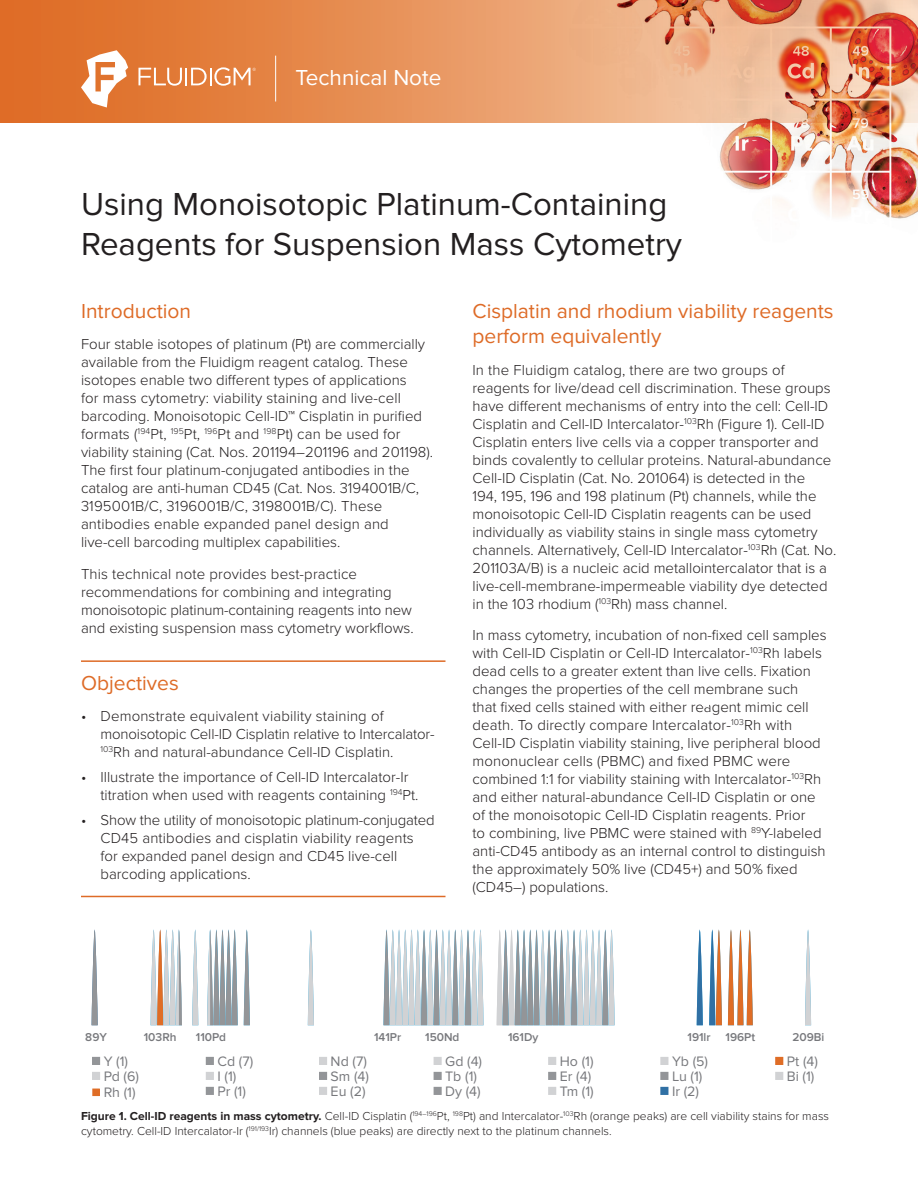
<style>
.page{position:relative;width:918px;height:1188px;background:#fff}
.page>*{position:absolute;margin:0;border:0;box-sizing:border-box;transform-origin:0 0}
.t1{font:33px/39.6px "Proxima Nova";color:#231f20}
.t2{font:22.5px "Proxima Nova";color:#fff}
.t3{font:21px/25.2px "Proxima Nova";color:#de6b27}
.t4{font:300 15px/18px "Proxima Nova";color:#231f20}
.t5{font:14.25px/15px "Proxima Nova";color:#77787c}
.t6{font:300 12px/15px "Proxima Nova";color:#231f20}
.t7{font:600 11.85px "Proxima Nova";color:#77787c}
.s1{font-weight:700}
</style>
<div class="page">
<svg style="left:0;top:0;width:564px;height:122px;background:#e5884b"></svg>
<svg style="left:81px;top:50px;width:47px;height:58px"></svg>
<svg style="left:138px;top:67px;width:118px;height:19px"></svg>
<img style="left:564px;top:0;width:354px;height:219px">
<hr style="left:275px;top:56px;width:1px;height:46px;background:#fff">
<hr style="left:81px;top:660px;width:365px;height:2px;background:#de6b27">
<hr style="left:81px;top:896px;width:365px;height:1px;background:#de6b27">
<div style="left:775px;top:1072px;width:8px;height:8px;border:2px solid #d1d2d4"></div>
<div style="left:775px;top:1057px;width:8px;height:8px;border:2px solid #df6d26"></div>
<div style="left:661px;top:1088px;width:7px;height:6px;background:#3070a4"></div>
<div style="left:660px;top:1087px;width:8px;height:8px;border:2px solid #3070a4"></div>
<div style="left:661px;top:1073px;width:7px;height:6px;background:#939598"></div>
<div style="left:660px;top:1072px;width:8px;height:8px;border:2px solid #939598"></div>
<div style="left:548px;top:1072px;width:8px;height:8px;border:2px solid #939598"></div>
<div style="left:548px;top:1087px;width:8px;height:8px;border:2px solid #d1d2d4"></div>
<div style="left:434px;top:1073px;width:7px;height:6px;background:#939598"></div>
<div style="left:434px;top:1072px;width:8px;height:8px;border:2px solid #939598"></div>
<div style="left:434px;top:1088px;width:7px;height:6px;background:#939598"></div>
<div style="left:434px;top:1087px;width:8px;height:8px;border:2px solid #939598"></div>
<div style="left:548px;top:1057px;width:8px;height:8px;border:2px solid #d1d2d4"></div>
<div style="left:92px;top:1057px;width:8px;height:8px;border:2px solid #939598"></div>
<div style="left:206px;top:1072px;width:8px;height:8px;border:2px solid #d1d2d4"></div>
<div style="left:661px;top:1058px;width:7px;height:6px;background:#d1d2d4"></div>
<div style="left:660px;top:1057px;width:8px;height:8px;border:2px solid #d1d2d4"></div>
<div style="left:92px;top:1072px;width:8px;height:8px;border:2px solid #d1d2d4"></div>
<div style="left:206px;top:1087px;width:8px;height:8px;border:2px solid #939598"></div>
<svg style="left:94px;top:1091px;width:4px;height:3px"></svg>
<div style="left:92px;top:1089px;width:8px;height:7px;border:1px solid #df6d26"></div>
<div style="left:319px;top:1057px;width:8px;height:8px;border:2px solid #d1d2d4"></div>
<div style="left:319px;top:1072px;width:8px;height:8px;border:2px solid #939598"></div>
<div style="left:319px;top:1087px;width:8px;height:8px;border:2px solid #d1d2d4"></div>
<div style="left:434px;top:1058px;width:7px;height:6px;background:#d1d2d4"></div>
<div style="left:434px;top:1057px;width:8px;height:8px;border:2px solid #d1d2d4"></div>
<div style="left:206px;top:1057px;width:8px;height:8px;border:2px solid #939598"></div>
<svg style="left:308px;top:929px;width:6px;height:96px"></svg>
<svg style="left:383px;top:929px;width:101px;height:96px"></svg>
<svg style="left:697px;top:929px;width:6px;height:96px"></svg>
<svg style="left:709px;top:929px;width:13px;height:96px"></svg>
<svg style="left:728px;top:929px;width:25px;height:96px"></svg>
<svg style="left:805px;top:929px;width:6px;height:96px"></svg>
<svg style="left:92px;top:929px;width:6px;height:96px"></svg>
<svg style="left:192px;top:929px;width:6px;height:96px"></svg>
<svg style="left:497px;top:929px;width:118px;height:96px"></svg>
<svg style="left:244px;top:929px;width:6px;height:96px"></svg>
<svg style="left:207px;top:929px;width:31px;height:96px"></svg>
<svg style="left:151px;top:929px;width:31px;height:96px"></svg>
<p class="t2" style="left:296px;top:65px;width:147px">Technical Note</p>
<p class="t1" style="left:81px;top:185px;width:603px">Using Monoisotopic Platinum-Containing<br>Reagents for Suspension Mass Cytometry</p>
<p class="t3" style="left:81px;top:299px;width:112px">Introduction</p>
<p class="t4" style="left:81px;top:335px;width:354px">Four stable isotopes of platinum (Pt) are commercially available from the Fluidigm reagent catalog. These isotopes enable two different types of applications<br>for mass cytometry: viability staining and live-cell barcoding. Monoisotopic Cell-ID™ Cisplatin in purified formats (<sup>194</sup>Pt, <sup>195</sup>Pt, <sup>196</sup>Pt and <sup>198</sup>Pt) can be used for viability staining (Cat. Nos. 201194–201196 and 201198).<br>The first four platinum-conjugated antibodies in the catalog are anti-human CD45 (Cat. Nos. 3194001B/C, 3195001B/C, 3196001B/C, 3198001B/C). These antibodies enable expanded panel design and live-cell barcoding multiplex capabilities.</p>
<p class="t4" style="left:81px;top:564px;width:334px">This technical note provides best-practice recommendations for combining and integrating monoisotopic platinum-containing reagents into new and existing suspension mass cytometry workflows.</p>
<p class="t3" style="left:81px;top:671px;width:99px">Objectives</p>
<p class="t4" style="left:100px;top:707px;width:336px;text-indent:-20px">• Demonstrate equivalent viability staining of monoisotopic Cell-ID Cisplatin relative to Intercalator-<br><sup>103</sup>Rh and natural-abundance Cell-ID Cisplatin.</p>
<p class="t4" style="left:100px;top:767px;width:320px;text-indent:-20px">• Illustrate the importance of Cell-ID Intercalator-Ir titration when used with reagents containing <sup>194</sup>Pt.</p>
<p class="t4" style="left:100px;top:810px;width:336px;text-indent:-20px">• Show the utility of monoisotopic platinum-conjugated CD45 antibodies and cisplatin viability reagents for expanded panel design and CD45 live-cell barcoding applications.</p>
<p class="t3" style="left:472px;top:299px;width:363px">Cisplatin and rhodium viability reagents perform equivalently</p>
<p class="t4" style="left:472px;top:360px;width:365px">In the Fluidigm catalog, there are two groups of reagents for live/dead cell discrimination. These groups have different mechanisms of entry into the cell: Cell-ID Cisplatin and Cell-ID Intercalator-<sup>103</sup>Rh (Figure 1). Cell-ID Cisplatin enters live cells via a copper transporter and binds covalently to cellular proteins. Natural-abundance Cell-ID Cisplatin (Cat. No. 201064) is detected in the<br>194, 195, 196 and 198 platinum (Pt) channels, while the monoisotopic Cell-ID Cisplatin reagents can be used individually as viability stains in single mass cytometry channels. Alternatively, Cell-ID Intercalator-<sup>103</sup>Rh (Cat. No.<br>201103A/B) is a nucleic acid metallointercalator that is a live-cell-membrane-impermeable viability dye detected in the 103 rhodium (<sup>103</sup>Rh) mass channel.</p>
<p class="t4" style="left:472px;top:625px;width:356px">In mass cytometry, incubation of non-fixed cell samples with Cell-ID Cisplatin or Cell-ID Intercalator-<sup>103</sup>Rh labels dead cells to a greater extent than live cells. Fixation changes the properties of the cell membrane such<br>that fixed cells stained with either reagent mimic cell death. To directly compare Intercalator-<sup>103</sup>Rh with Cell-ID Cisplatin viability staining, live peripheral blood mononuclear cells (PBMC) and fixed PBMC were combined 1:1 for viability staining with Intercalator-<sup>103</sup>Rh and either natural-abundance Cell-ID Cisplatin or one of the monoisotopic Cell-ID Cisplatin reagents. Prior<br>to combining, live PBMC were stained with <sup>89</sup>Y-labeled anti-CD45 antibody as an internal control to distinguish the approximately 50% live (CD45+) and 50% fixed (CD45–) populations.</p>
<p class="t7" style="left:85px;top:1030px;width:23px">89Y</p>
<p class="t7" style="left:144px;top:1030px;width:34px">103Rh</p>
<p class="t7" style="left:196px;top:1030px;width:32px">110Pd</p>
<p class="t7" style="left:374px;top:1030px;width:29px">141Pr</p>
<p class="t7" style="left:425px;top:1030px;width:36px">150Nd</p>
<p class="t7" style="left:508px;top:1030px;width:32px">161Dy</p>
<p class="t7" style="left:688px;top:1030px;width:25px">191lr</p>
<p class="t7" style="left:726px;top:1030px;width:31px">196Pt</p>
<p class="t7" style="left:792px;top:1030px;width:33px">209Bi</p>
<p class="t5" style="left:104px;top:1054px;width:26px">Y (1)</p>
<p class="t5" style="left:560px;top:1054px;width:35px">Ho (1)</p>
<p class="t5" style="left:217px;top:1069px;width:20px">I (1)</p>
<p class="t5" style="left:217px;top:1054px;width:37px">Cd (7)</p>
<p class="t5" style="left:445px;top:1054px;width:38px">Gd (4)</p>
<p class="t5" style="left:331px;top:1054px;width:40px">Nd (7)<br>Sm (4)<br>Eu (2)</p>
<p class="t5" style="left:672px;top:1054px;width:38px">Yb (5)</p>
<p class="t5" style="left:104px;top:1068px;width:37px;line-height:16.4px">Pd (6)<br>Rh (1)</p>
<p class="t5" style="left:445px;top:1069px;width:37px">Tb (1)<br>Dy (4)</p>
<p class="t5" style="left:560px;top:1069px;width:33px">Er (4)</p>
<p class="t5" style="left:672px;top:1069px;width:32px">Lu (1)</p>
<p class="t5" style="left:560px;top:1084px;width:35px">Tm (1)</p>
<p class="t5" style="left:217px;top:1084px;width:30px">Pr (1)</p>
<p class="t5" style="left:672px;top:1084px;width:29px">Ir (2)</p>
<p class="t5" style="left:787px;top:1054px;width:33px">Pt (4)</p>
<p class="t5" style="left:787px;top:1069px;width:29px">Bi (1)</p>
<p class="t6" style="left:81px;top:1107px;width:750px"><span class="s1">Figure 1. Cell-ID reagents in mass cytometry.</span> Cell-ID Cisplatin (<sup>194–196</sup>Pt, <sup>198</sup>Pt) and Intercalator-<sup>103</sup>Rh (orange peaks) are cell viability stains for mass cytometry. Cell-ID Intercalator-Ir (<sup>191/193</sup>Ir) channels (blue peaks) are directly next to the platinum channels.</p>
</div>
